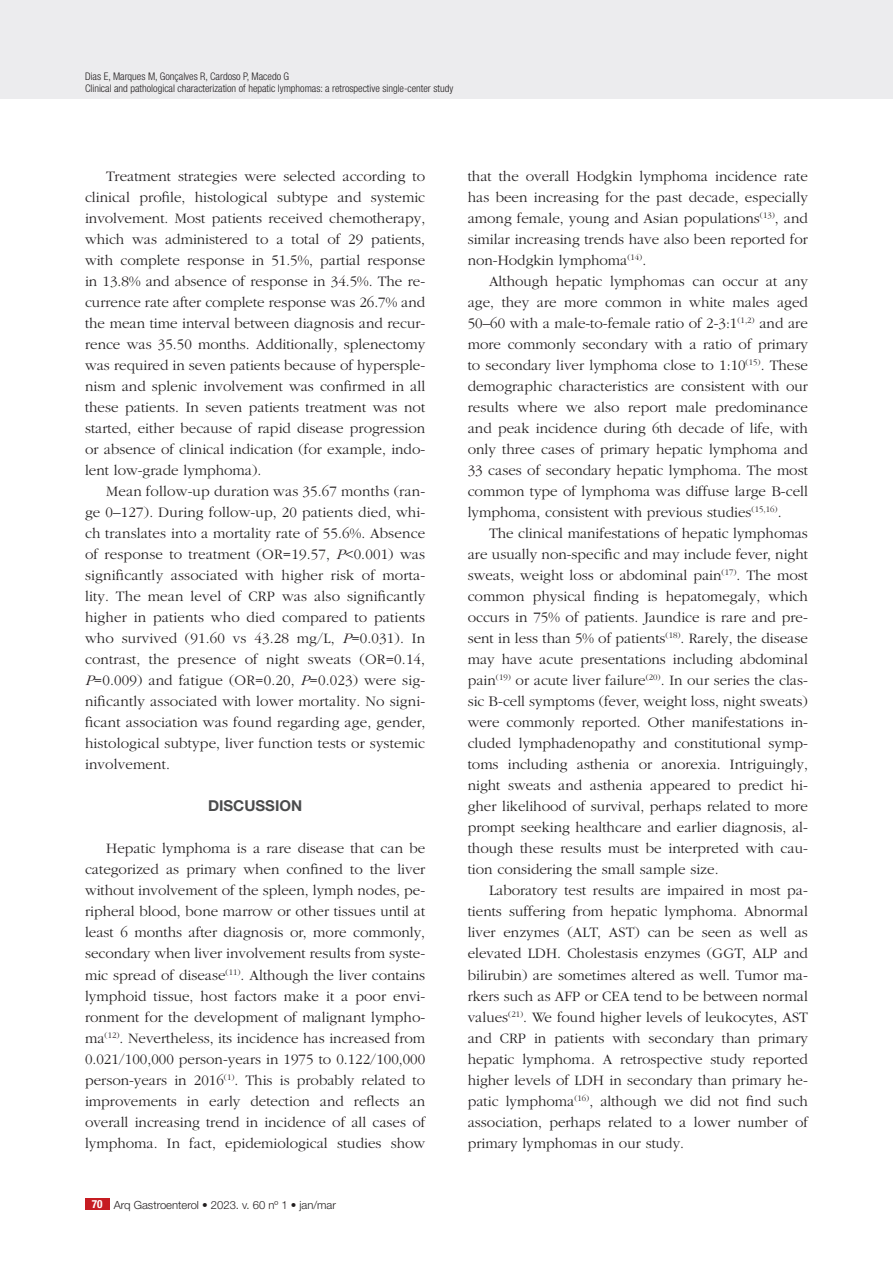
<style>
.page{position:relative;width:893px;height:1263px;background:#fff}
.page>*{position:absolute;margin:0;border:0;box-sizing:border-box;transform-origin:0 0}
.Body_Text{font:300 15px/21px "Garamond";color:#231f20;text-align:justify}
.Intertitulo{font:700 15px "Helvetica Neue LT Pro";color:#4b4c4d}
.t1{font:300 11.25px "Helvetica Neue LT Pro";color:#231f20}
.t2{font:300 condensed 10.5px/12px "Helvetica Neue LT Pro";color:#231f20}
.s1{font-style:italic}
.s2{font-weight:700;font-stretch:condensed;color:#fff}
</style>
<div class="page">
<div style="left:0;top:0;width:893px;height:99px;background:#ececee"></div>
<div style="left:85px;top:1198px;width:24px;height:12px;background:#c61c22"></div>
<p class="t2" style="left:85px;top:70px;width:370px">Dias E, Marques M, Gonçalves R, Cardoso P, Macedo G<br>Clinical and pathological characterization of hepatic lymphomas: a retrospective single-center study</p>
<p class="Body_Text" style="left:85px;top:166px;width:342px;text-indent:21px">Treatment strategies were selected according to clinical profile, histological subtype and systemic involvement. Most patients received chemotherapy, which was administered to a total of 29 patients, with complete response in 51.5%, partial response in 13.8% and absence of response in 34.5%. The re&shy;currence rate after complete response was 26.7% and the mean time interval between diagnosis and recur&shy;rence was 35.50 months. Additionally, splenectomy was required in seven patients because of hypersple&shy;nism and splenic involvement was confirmed in all these patients. In seven patients treatment was not started, either because of rapid disease progression or absence of clinical indication (for example, indo&shy;lent low-grade lymphoma).</p>
<p class="Body_Text" style="left:85px;top:481px;width:342px;text-indent:21px">Mean follow-up duration was 35.67 months (ran&shy;ge 0–127). During follow-up, 20 patients died, whi&shy;ch translates into a mortality rate of 55.6%. Absence of response to treatment (OR=19.57, <span class="s1">P</span>&lt;0.001) was significantly associated with higher risk of morta&shy;lity. The mean level of CRP was also significantly higher in patients who died compared to patients who survived (91.60 vs 43.28 mg/L, <span class="s1">P</span>=0.031). In contrast, the presence of night sweats (OR=0.14, <span class="s1">P</span>=0.009) and fatigue (OR=0.20, <span class="s1">P</span>=0.023) were sig&shy;nificantly associated with lower mortality. No signi&shy;ficant association was found regarding age, gender, histological subtype, liver function tests or systemic involvement.</p>
<p class="Intertitulo" style="left:208px;top:797px;width:96px">DISCUSSION</p>
<p class="Body_Text" style="left:85px;top:838px;width:342px;text-indent:21px">Hepatic lymphoma is a rare disease that can be categorized as primary when confined to the liver without involvement of the spleen, lymph nodes, pe&shy;ripheral blood, bone marrow or other tissues until at least 6 months after diagnosis or, more commonly, secondary when liver involvement results from syste&shy;mic spread of disease<sup>(11)</sup>. Although the liver contains lymphoid tissue, host factors make it a poor envi&shy;ronment for the development of malignant lympho&shy;ma<sup>(12)</sup>. Nevertheless, its incidence has increased from 0.021/100,000 person-years in 1975 to 0.122/100,000 person-years in 2016<sup>(1)</sup>. This is probably related to improvements in early detection and reflects an overall increasing trend in incidence of all cases of lymphoma. In fact, epidemiological studies show</p>
<p class="t1" style="left:92px;top:1197px;width:246px"><span class="s2">70</span> Arq Gastroenterol • 2023. v. 60 nº 1 • jan/mar</p>
<p class="Body_Text" style="left:468px;top:166px;width:342px">that the overall Hodgkin lymphoma incidence rate has been increasing for the past decade, especially among female, young and Asian populations<sup>(13)</sup>, and similar increasing trends have also been reported for non-Hodgkin lymphoma<sup>(14)</sup>.</p>
<p class="Body_Text" style="left:468px;top:271px;width:342px;text-indent:21px">Although hepatic lymphomas can occur at any age, they are more common in white males aged 50–60 with a male-to-female ratio of 2-3:1<sup>(1,2)</sup> and are more commonly secondary with a ratio of primary to secondary liver lymphoma close to 1:10<sup>(15)</sup>. These demographic characteristics are consistent with our results where we also report male predominance and peak incidence during 6th decade of life, with only three cases of primary hepatic lymphoma and 33 cases of secondary hepatic lymphoma. The most common type of lymphoma was diffuse large B-cell lymphoma, consistent with previous studies<sup>(15,16)</sup>.</p>
<p class="Body_Text" style="left:468px;top:523px;width:342px;text-indent:21px">The clinical manifestations of hepatic lymphomas are usually non-specific and may include fever, night sweats, weight loss or abdominal pain<sup>(17)</sup>. The most common physical finding is hepatomegaly, which occurs in 75% of patients. Jaundice is rare and pre&shy;sent in less than 5% of patients<sup>(18)</sup>. Rarely, the disease may have acute presentations including abdominal pain<sup>(19)</sup> or acute liver failure<sup>(20)</sup>. In our series the clas&shy;sic B-cell symptoms (fever, weight loss, night sweats) were commonly reported. Other manifestations in&shy;cluded lymphadenopathy and constitutional symp&shy;toms including asthenia or anorexia. Intriguingly, night sweats and asthenia appeared to predict hi&shy;gher likelihood of survival, perhaps related to more prompt seeking healthcare and earlier diagnosis, al&shy;though these results must be interpreted with cau&shy;tion considering the small sample size.</p>
<p class="Body_Text" style="left:468px;top:880px;width:342px;text-indent:21px">Laboratory test results are impaired in most pa&shy;tients suffering from hepatic lymphoma. Abnormal liver enzymes (ALT, AST) can be seen as well as elevated LDH. Cholestasis enzymes (GGT, ALP and bilirubin) are sometimes altered as well. Tumor ma&shy;rkers such as AFP or CEA tend to be between normal values<sup>(21)</sup>. We found higher levels of leukocytes, AST and CRP in patients with secondary than primary hepatic lymphoma. A retrospective study reported higher levels of LDH in secondary than primary he&shy;patic lymphoma<sup>(16)</sup>, although we did not find such association, perhaps related to a lower number of primary lymphomas in our study.</p>
</div>
